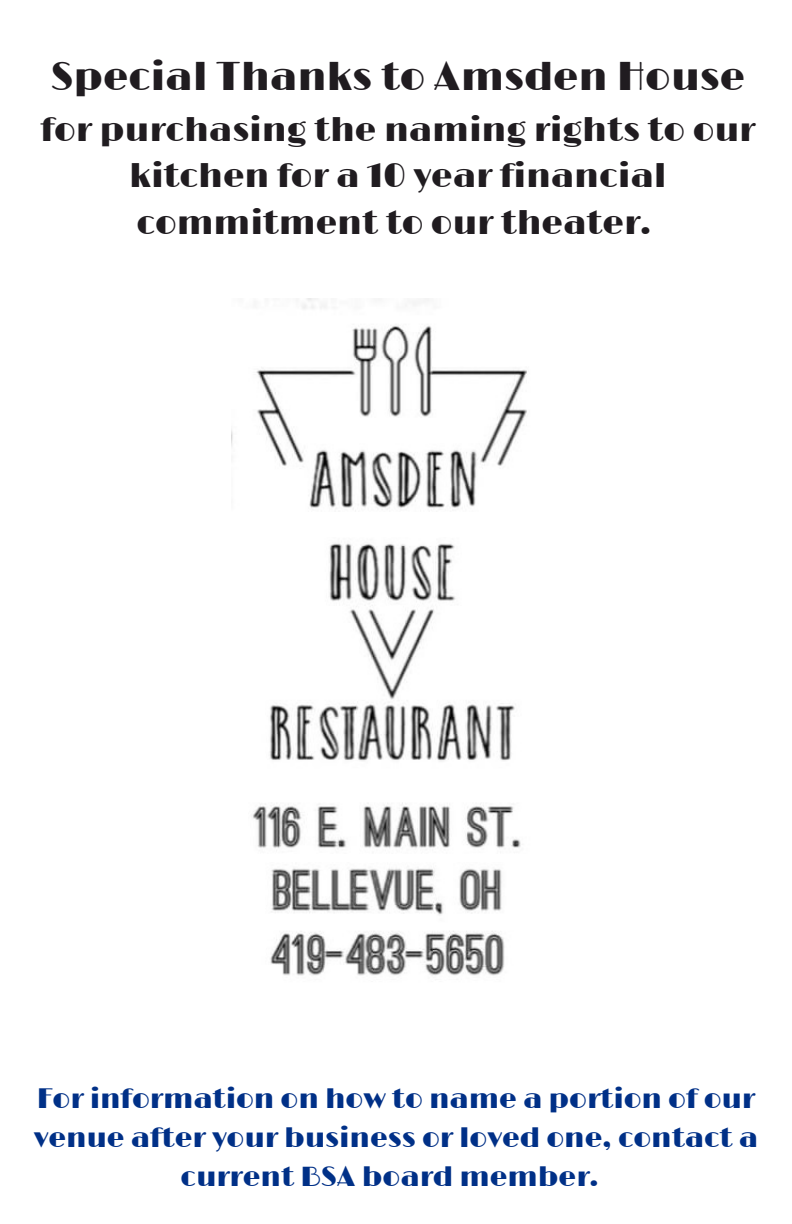
<style>
.page{position:relative;width:792px;height:1224px;background:#fff}
.page>*{position:absolute;margin:0;border:0;box-sizing:border-box;transform-origin:0 0}
.t1{font:40px "Limelight";color:#201c20}
.t2{font:34px/46.4px "Limelight";color:#201c20;text-align:center}
.t3{font:28px/39px "Limelight";color:#003087;text-align:center}
</style>
<div class="page">
<img style="left:231px;top:298px;width:296px;height:678px">
<h1 class="t1" style="left:50px;top:53px;width:696px">Special Thanks to Amsden House</h1>
<h1 class="t2" style="left:40px;top:107px;width:716px">for purchasing the naming rights to our kitchen for a 10 year financial commitment to our theater.</h1>
<p class="t3" style="left:34px;top:1080px;width:726px">For information on how to name a portion of our venue after your business or loved one, contact a current BSA board member.</p>
</div>
